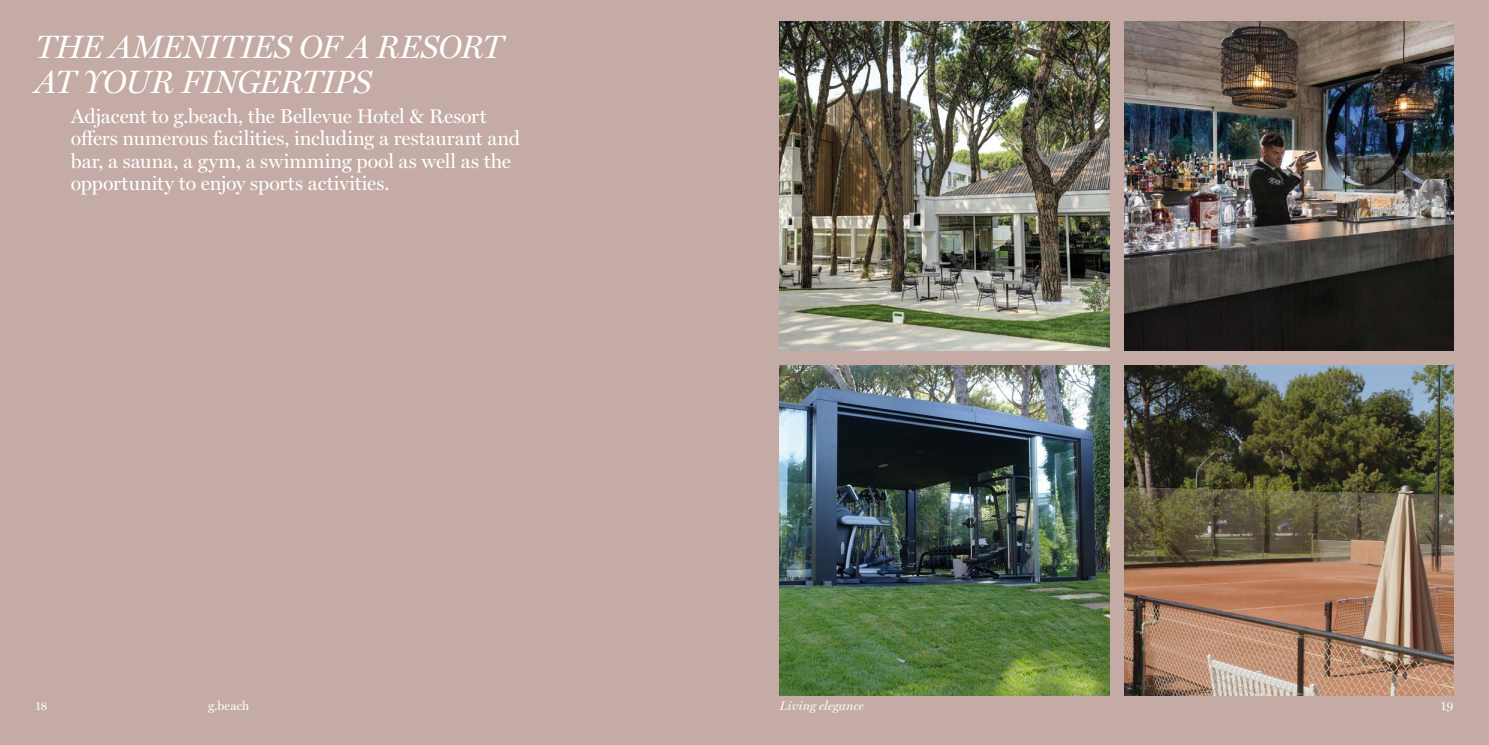
<style>
.page{position:relative;width:1489px;height:745px;background:#fff}
.page>*{position:absolute;margin:0;border:0;box-sizing:border-box;transform-origin:0 0}
.t1{font:italic 32.5px/35px "Miller Display";letter-spacing:-.005em;color:#fff}
.t2{font:20px/22.5px "Miller Display";color:#fff}
.t3{font:italic 12.5px "Miller Display";letter-spacing:.005em;color:#fff}
.t4{font:12.5px "Miller Display";letter-spacing:.01em;color:#fff}
</style>
<div class="page">
<div style="left:0;top:0;width:1488px;height:744px;background:#c4aba5"></div>
<img style="left:1124px;top:365px;width:329px;height:329px">
<img style="left:1124px;top:21px;width:329px;height:329px">
<img style="left:780px;top:365px;width:329px;height:329px">
<img style="left:780px;top:21px;width:329px;height:330px">
<p class="t1" style="left:35px;top:29px;width:469px">THE AMENITIES OF A RESORT<br>AT YOUR FINGERTIPS</p>
<p class="t2" style="left:71px;top:104px;width:451px">Adjacent to g.beach, the Bellevue Hotel &amp; Resort offers numerous facilities, including a restaurant and bar, a sauna, a gym, a swimming pool as well as the opportunity to enjoy sports activities.</p>
<p class="t4" style="left:35px;top:697px;width:13px">18</p>
<p class="t4" style="left:208px;top:697px;width:43px">g.beach</p>
<p class="t3" style="left:780px;top:697px;width:85px">Living elegance</p>
<p class="t4" style="left:1440px;top:697px;width:14px">19</p>
</div>
